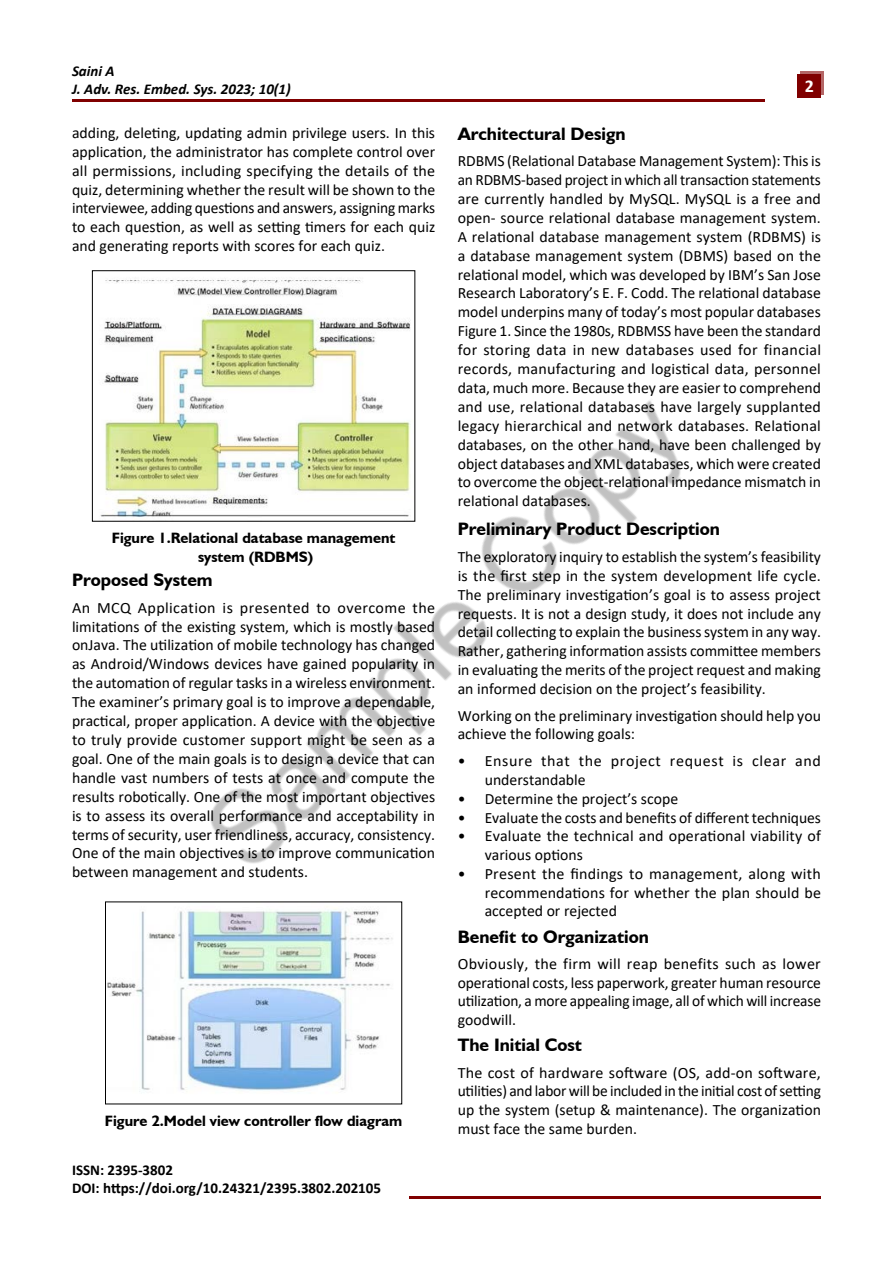
<style>
.page{position:relative;width:893px;height:1263px;background:#fff}
.page>*{position:absolute;margin:0;border:0;box-sizing:border-box;transform-origin:0 0}
.t1{font:700 18px "Humanist 521 BT";color:#000}
.t2{font:700 18px "Calibri";color:#fff}
.t3{font:15.75px/18.9px "Calibri";color:#000;text-align:justify}
.t4{font:15.75px/18.9px "Calibri";letter-spacing:.04em;color:#000}
.t5{font:700 15px/18.9px "Humanist 521 BT";color:#000;text-align:center}
.t6{font:700 15px/18px "Calibri";color:#000}
.t7{font:italic 700 15px/18px "Calibri";color:#000}
</style>
<div class="page">
<img style="left:210px;top:371px;width:471px;height:493px">
<div style="left:801px;top:71px;width:23px;height:23px;background:#b46666"></div>
<div style="left:798px;top:74px;width:23px;height:23px;background:#800000"></div>
<hr style="left:72px;top:100px;width:693px;height:2px;background:#800000">
<hr style="left:409px;top:1196px;width:412px;height:2px;background:#800000">
<img style="left:107px;top:909px;width:286px;height:182px">
<img style="left:100px;top:279px;width:313px;height:241px">
<div style="left:92px;top:270px;width:323px;height:252px;border:1px solid #000"></div>
<p class="t7" style="left:72px;top:61px;width:220px">Saini A<br>J. Adv. Res. Embed. Sys. 2023; 10(1)</p>
<p class="t2" style="left:805px;top:74px;width:11px">2</p>
<p class="t3" style="left:72px;top:123px;width:365px">adding, deleting, updating admin privilege users. In this application, the administrator has complete control over all permissions, including specifying the details of the quiz, determining whether the result will be shown to the interviewee, adding questions and answers, assigning marks to each question, as well as setting timers for each quiz and generating reports with scores for each quiz.</p>
<p class="t1" style="left:458px;top:122px;width:169px">Architectural Design</p>
<p class="t3" style="left:458px;top:151px;width:365px">RDBMS (Relational Database Management System): This is an RDBMS-based project in which all transaction statements are currently handled by MySQL. MySQL is a free and open- source relational database management system.<br>A relational database management system (RDBMS) is a database management system (DBMS) based on the relational model, which was developed by IBM’s San Jose Research Laboratory’s E. F. Codd. The relational database model underpins many of today’s most popular databases Figure 1. Since the 1980s, RDBMSS have been the standard for storing data in new databases used for financial records, manufacturing and logistical data, personnel data, much more. Because they are easier to comprehend and use, relational databases have largely supplanted legacy hierarchical and network databases. Relational databases, on the other hand, have been challenged by object databases and XML databases, which were created to overcome the object-relational impedance mismatch in relational databases.</p>
<p class="t1" style="left:458px;top:518px;width:264px">Preliminary Product Description</p>
<p class="t3" style="left:458px;top:547px;width:365px">The exploratory inquiry to establish the system’s feasibility is the first step in the system development life cycle.<br>The preliminary investigation’s goal is to assess project requests. It is not a design study, it does not include any detail collecting to explain the business system in any way.<br>Rather, gathering information assists committee members in evaluating the merits of the project request and making an informed decision on the project’s feasibility.</p>
<p class="t3" style="left:458px;top:705px;width:365px">Working on the preliminary investigation should help you achieve the following goals:</p>
<p class="t4" style="left:485px;top:751px;width:338px;text-indent:-27px">• Ensure that the project request is clear and understandable</p>
<p class="t3" style="left:458px;top:789px;width:222px">• Determine the project’s scope</p>
<p class="t3" style="left:458px;top:807px;width:365px">• Evaluate the costs and benefits of different techniques</p>
<p class="t3" style="left:485px;top:826px;width:338px;text-indent:-27px">• Evaluate the technical and operational viability of various options</p>
<p class="t3" style="left:485px;top:864px;width:338px;text-indent:-27px">• Present the findings to management, along with recommendations for whether the plan should be accepted or rejected</p>
<p class="t1" style="left:458px;top:925px;width:193px">Benefit to Organization</p>
<p class="t3" style="left:458px;top:954px;width:365px">Obviously, the firm will reap benefits such as lower operational costs, less paperwork, greater human resource utilization, a more appealing image, all of which will increase goodwill.</p>
<p class="t1" style="left:458px;top:1034px;width:126px">The Initial Cost</p>
<p class="t3" style="left:458px;top:1062px;width:365px">The cost of hardware software (OS, add-on software, utilities) and labor will be included in the initial cost of setting up the system (setup &amp; maintenance). The organization must face the same burden.</p>
<p class="t5" style="left:112px;top:528px;width:285px">Figure 1.Relational database management system (RDBMS)</p>
<p class="t1" style="left:72px;top:569px;width:142px">Proposed System</p>
<p class="t3" style="left:72px;top:598px;width:365px">An MCQ Application is presented to overcome the limitations of the existing system, which is mostly based onJava. The utilization of mobile technology has changed as Android/Windows devices have gained popularity in the automation of regular tasks in a wireless environment.<br>The examiner’s primary goal is to improve a dependable, practical, proper application. A device with the objective to truly provide customer support might be seen as a goal. One of the main goals is to design a device that can handle vast numbers of tests at once and compute the results robotically. One of the most important objectives is to assess its overall performance and acceptability in terms of security, user friendliness, accuracy, consistency.<br>One of the main objectives is to improve communication between management and students.</p>
<p class="t5" style="left:105px;top:1111px;width:299px">Figure 2.Model view controller flow diagram</p>
<p class="t6" style="left:72px;top:1161px;width:311px">ISSN: 2395-3802<br>DOI: https://doi.org/10.24321/2395.3802.202105</p>
</div>
